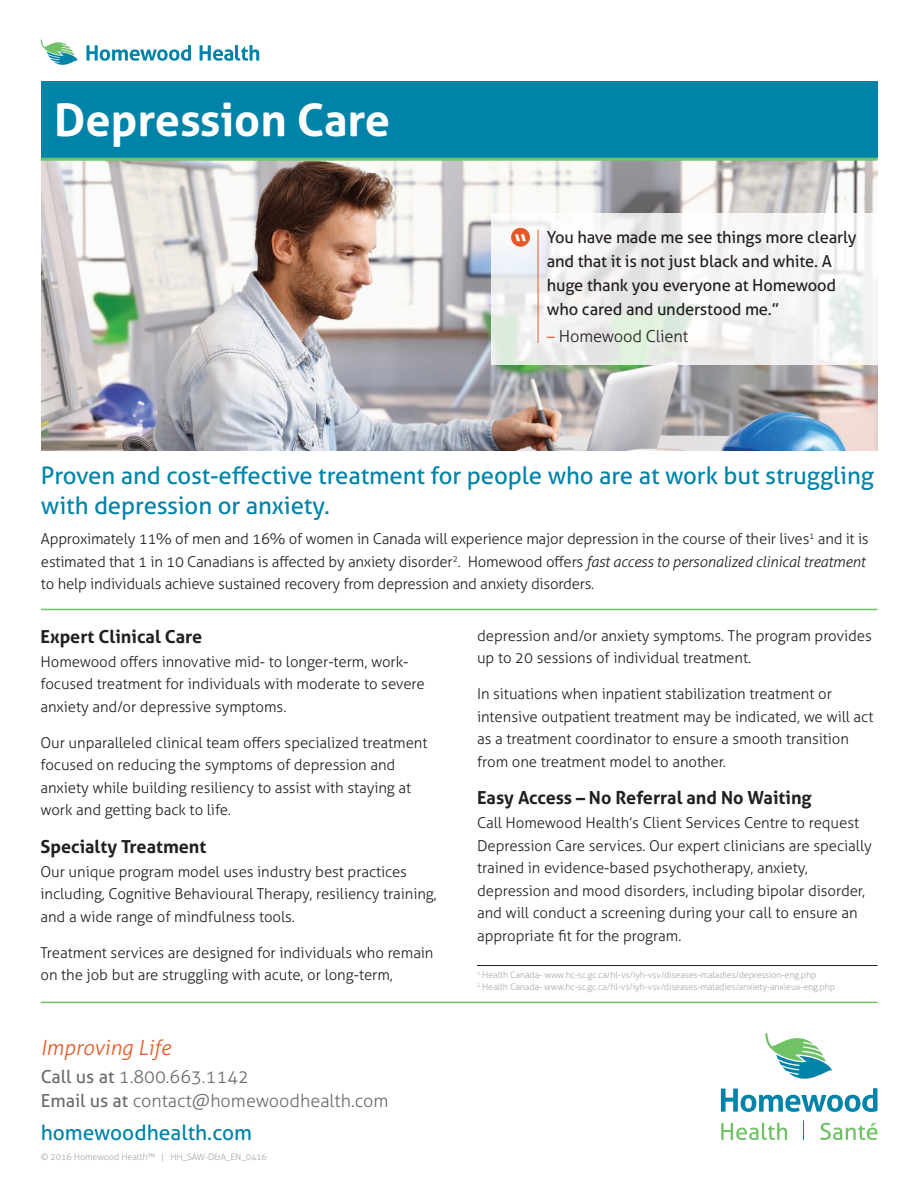
<style>
.page{position:relative;width:918px;height:1188px;background:#fff}
.page>*{position:absolute;margin:0;border:0;box-sizing:border-box;transform-origin:0 0}
.t1{font:700 45px "Aller";color:#fff}
.t2{font:30px "Aller";color:#fff}
.t3{font:24px/30px "Aller";letter-spacing:-.005em;color:#0083a9}
.t4{font:21px "Aller";color:#0083a9}
.t5{font:italic 300 21px "Aller";color:#e35928}
.t6{font:700 18px "Aller";color:#231f20}
.t7{font:300 18px/24px "Aller";color:#6c6d70}
.t8{font:16.5px/24px "Aller";letter-spacing:-.01em;color:#231f20}
.t9{font:300 16.5px "Aller";letter-spacing:-.01em;color:#231f20}
.t10{font:300 15px/22.5px "Aller";letter-spacing:-.005em;color:#231f20}
.t11{font:300 9px/12px "Aller";letter-spacing:-.015em;color:#a8a9ad}
.s1{color:#e35928}
.s2{font-style:italic}
.s3{font-weight:400}
</style>
<div class="page">
<hr style="left:41px;top:609px;width:837px;height:1px;background:#71c167">
<svg style="left:721px;top:1033px;width:156px;height:79px"></svg>
<svg style="left:721px;top:1123px;width:66px;height:17px"></svg>
<svg style="left:820px;top:1123px;width:57px;height:17px"></svg>
<svg style="left:803px;top:1120px;width:1px;height:20px"></svg>
<img style="left:41px;top:158px;width:837px;height:292px">
<hr style="left:41px;top:1002px;width:836px;height:1px;background:#71c167">
<svg style="left:491px;top:214px;width:387px;height:151px;fill:#f2f2f2"></svg>
<div style="left:41px;top:81px;width:837px;height:77px;background:#0083a9"></div>
<hr style="left:41px;top:158px;width:836px;height:3px;background:#71c167">
<svg style="left:41px;top:39px;width:37px;height:26px"></svg>
<svg style="left:87px;top:45px;width:104px;height:16px"></svg>
<svg style="left:200px;top:45px;width:59px;height:16px"></svg>
<div style="left:511px;top:228px;width:19px;height:19px;background:#e35928;border-radius:50%"></div>
<hr style="left:538px;top:230px;width:1px;height:113px;background:#e35928">
<hr style="left:477px;top:965px;width:401px;height:1px;background:#231f20">
<h1 class="t1" style="left:54px;top:92px;width:338px">Depression Care</h1>
<h2 class="t2" style="left:514px;top:227px;width:15px">“</h2>
<p class="t8" style="left:547px;top:225px;width:311px">You have made me see things more clearly and that it is not just black and white. A huge thank you everyone at Homewood who cared and understood me.”</p>
<p class="t9" style="left:547px;top:327px;width:143px"><span class="s1">–</span> Homewood Client</p>
<h3 class="t3" style="left:41px;top:461px;width:835px">Proven and cost-effective treatment for people who are at work but struggling with depression or anxiety.</h3>
<p class="t10" style="left:41px;top:528px;width:829px">Approximately 11% of men and 16% of women in Canada will experience major depression in the course of their lives<sup>1</sup> and it is estimated that 1 in 10 Canadians is affected by anxiety disorder<sup>2</sup>. Homewood offers <span class="s2">fast access to personalized clinical treatment </span>to help individuals achieve sustained recovery from depression and anxiety disorders.</p>
<p class="t6" style="left:40px;top:625px;width:163px">Expert Clinical Care</p>
<p class="t10" style="left:41px;top:650px;width:386px">Homewood offers innovative mid- to longer-term, work&shy;focused treatment for individuals with moderate to severe anxiety and/or depressive symptoms.</p>
<p class="t10" style="left:41px;top:731px;width:389px">Our unparalleled clinical team offers specialized treatment focused on reducing the symptoms of depression and anxiety while building resiliency to assist with staying at work and getting back to life.</p>
<p class="t6" style="left:40px;top:835px;width:167px">Specialty Treatment</p>
<p class="t10" style="left:41px;top:860px;width:398px">Our unique program model uses industry best practices including, Cognitive Behavioural Therapy, resiliency training, and a wide range of mindfulness tools.</p>
<p class="t10" style="left:41px;top:941px;width:395px">Treatment services are designed for individuals who remain on the job but are struggling with acute, or long-term,</p>
<p class="t10" style="left:477px;top:624px;width:396px">depression and/or anxiety symptoms. The program provides up to 20 sessions of individual treatment.</p>
<p class="t10" style="left:477px;top:683px;width:398px">In situations when inpatient stabilization treatment or intensive outpatient treatment may be indicated, we will act as a treatment coordinator to ensure a smooth transition from one treatment model to another.</p>
<p class="t6" style="left:477px;top:787px;width:336px">Easy Access – No Referral and No Waiting</p>
<p class="t10" style="left:477px;top:812px;width:396px">Call Homewood Health’s Client Services Centre to request Depression Care services. Our expert clinicians are specially trained in evidence-based psychotherapy, anxiety, depression and mood disorders, including bipolar disorder, and will conduct a screening during your call to ensure an appropriate fit for the program.</p>
<p class="t11" style="left:477px;top:968px;width:359px"><sup>1</sup> Health Canada- www.hc-sc.gc.ca/hl-vs/iyh-vsv/diseases-maladies/depression-eng.php<br><sup>2</sup> Health Canada- www.hc-sc.gc.ca/hl-vs/iyh-vsv/diseases-maladies/anxiety-anxieux-eng.php</p>
<h3 class="t5" style="left:40px;top:1035px;width:132px">Improving Life</h3>
<p class="t7" style="left:41px;top:1065px;width:349px"><span class="s3">Call us at</span> 1.800.663.1142<br><span class="s3">Email us at</span> contact@homewoodhealth.com</p>
<h3 class="t4" style="left:41px;top:1120px;width:213px">homewoodhealth.com</h3>
<p class="t11" style="left:41px;top:1150px;width:228px">© 2016 Homewood Health™ | HH_SAW-D&amp;A_EN_0416</p>
</div>
